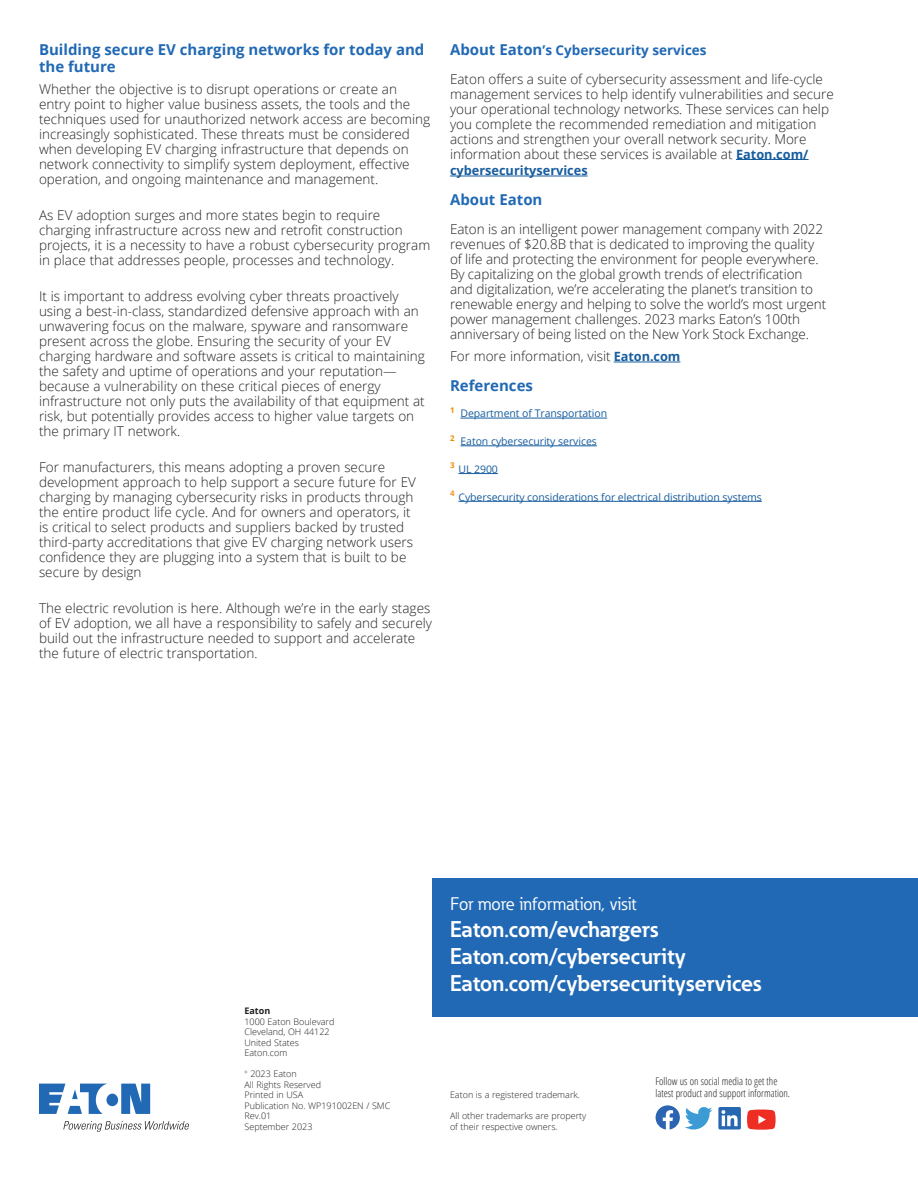
<style>
.page{position:relative;width:918px;height:1188px;background:#fff}
.page>*{position:absolute;margin:0;border:0;box-sizing:border-box;transform-origin:0 0}
._11_Contact_CTA_Eaton_Bold___ADJ_Size_Col{font:700 22.5px "Eaton";letter-spacing:-.01em;color:#fff}
._11_Contact_CTA_Eaton_Regular___ADJ_Size_{font:18px "Eaton";color:#fff}
._02_Body_Head__8_5_pt____ADJ_Color{font:700 15px/16.5px "Open Sans";color:#2169b4}
._02_Body__8_5_pt__Last{font:300 13.5px/15px "Open Sans";color:#231f20}
._02_Body_Head__8_5_pt____ADJ_Color-2{font:300 13.5px/15px "Open Sans";letter-spacing:-.005em;color:#231f20}
._02_Body_Head__8_5_pt____ADJ_Color-3{font:700 13.5px "Open Sans";color:#2169b4}
._02_Body__8_5_pt{font:300 13.5px "Open Sans";color:#231f20}
._02_Body_Head__8_5_pt____ADJ_Color-4{font:700 12.75px "Open Sans";color:#175d9e}
._02_Body_Head__8_5_pt____ADJ_Color-5{font:10.5px "Open Sans";letter-spacing:-.005em;color:#175d9e}
.t1{font:300 condensed 10.5px/12px "Open Sans";color:#231f20}
.t2{font:300 9px/10.5px "Open Sans";color:#231f20}
.t3{font:700 9px "Open Sans";color:#231f20}
.s1{font-size:12.75px}
.s2{font-size:15px}
.s3{font-weight:700;font-size:12.75px;color:#175d9e}
.s4{font-family:"Eaton";font-weight:400}
</style>
<div class="page">
<div style="left:432px;top:878px;width:486px;height:139px;background:#2169b4"></div>
<hr style="left:736px;top:159px;width:73px;height:1px;background:#175d9e">
<hr style="left:450px;top:176px;width:138px;height:1px;background:#175d9e">
<hr style="left:614px;top:362px;width:66px;height:1px;background:#175d9e">
<hr style="left:460px;top:418px;width:147px;height:1px;background:#175d9e">
<hr style="left:460px;top:446px;width:137px;height:1px;background:#175d9e">
<hr style="left:458px;top:473px;width:40px;height:1px;background:#175d9e">
<hr style="left:458px;top:501px;width:304px;height:1px;background:#175d9e">
<svg style="left:39px;top:1084px;width:111px;height:30px"></svg>
<svg style="left:63px;top:1121px;width:126px;height:11px"></svg>
<div style="left:718px;top:1107px;width:23px;height:23px;background:#2767b2;border-radius:2px"></div>
<svg style="left:721px;top:1110px;width:17px;height:16px"></svg>
<svg style="left:747px;top:1110px;width:29px;height:20px"></svg>
<svg style="left:656px;top:1105px;width:56px;height:25px"></svg>
<p class="_02_Body_Head__8_5_pt____ADJ_Color" style="left:39px;top:41px;width:387px">Building secure EV charging networks for today and the future</p>
<p class="_02_Body__8_5_pt__Last" style="left:39px;top:81px;width:393px">Whether the objective is to disrupt operations or create an entry point to higher value business assets, the tools and the techniques used for unauthorized network access are becoming increasingly sophisticated. These threats must be considered when developing EV charging infrastructure that depends on network connectivity to simplify system deployment, effective operation, and ongoing maintenance and management.</p>
<p class="_02_Body__8_5_pt__Last" style="left:39px;top:207px;width:393px">As EV adoption surges and more states begin to require charging infrastructure across new and retrofit construction projects, it is a necessity to have a robust cybersecurity program in place that addresses people, processes and technology.</p>
<p class="_02_Body__8_5_pt__Last" style="left:39px;top:288px;width:387px">It is important to address evolving cyber threats proactively using a best-in-class, standardized defensive approach with an unwavering focus on the malware, spyware and ransomware present across the globe. Ensuring the security of your EV charging hardware and software assets is critical to maintaining the safety and uptime of operations and your reputation— because a vulnerability on these critical pieces of energy infrastructure not only puts the availability of that equipment at risk, but potentially provides access to higher value targets on the primary IT network.</p>
<p class="_02_Body__8_5_pt__Last" style="left:39px;top:459px;width:378px">For manufacturers, this means adopting a proven secure development approach to help support a secure future for EV charging by managing cybersecurity risks in products through the entire product life cycle. And for owners and operators, it is critical to select products and suppliers backed by trusted third-party accreditations that give EV charging network users confidence they are plugging into a system that is built to be secure by design</p>
<p class="_02_Body__8_5_pt__Last" style="left:39px;top:600px;width:395px">The electric revolution is here. Although we’re in the early stages of EV adoption, we all have a responsibility to safely and securely build out the infrastructure needed to support and accelerate the future of electric transportation<span class="s1">.</span></p>
<p class="_02_Body_Head__8_5_pt____ADJ_Color-3" style="left:450px;top:41px;width:258px"><span class="s2">About Eaton</span>’s Cybersecurity services</p>
<p class="_02_Body_Head__8_5_pt____ADJ_Color-2" style="left:450px;top:71px;width:385px">Eaton offers a suite of cybersecurity assessment and life-cycle management services to help identify vulnerabilities and secure your operational technology networks. These services can help you complete the recommended remediation and mitigation actions and strengthen your overall network security. More information about these services is available at <span class="s3">Eaton.com/</span></p>
<p class="_02_Body_Head__8_5_pt____ADJ_Color-4" style="left:450px;top:161px;width:139px">cybersecurityservices</p>
<p class="_02_Body_Head__8_5_pt____ADJ_Color" style="left:450px;top:191px;width:94px">About Eaton</p>
<p class="_02_Body_Head__8_5_pt____ADJ_Color-2" style="left:450px;top:221px;width:378px">Eaton is an intelligent power management company with 2022 revenues of $20.8B that is dedicated to improving the quality of life and protecting the environment for people everywhere.<br>By capitalizing on the global growth trends of electrification and digitalization, we’re accelerating the planet’s transition to renewable energy and helping to solve the world’s most urgent power management challenges. 2023 marks Eaton’s 100th anniversary of being listed on the New York Stock Exchange.</p>
<p class="_02_Body__8_5_pt" style="left:450px;top:347px;width:232px">For more information, visit <span class="s3">Eaton.com</span></p>
<p class="_02_Body_Head__8_5_pt____ADJ_Color" style="left:450px;top:377px;width:84px">References</p>
<p class="_02_Body_Head__8_5_pt____ADJ_Color-5" style="left:450px;top:406px;width:159px"><sup>1</sup> Department of Transportation</p>
<p class="_02_Body_Head__8_5_pt____ADJ_Color-5" style="left:450px;top:434px;width:148px"><sup>2</sup> Eaton cybersecurity services</p>
<p class="_02_Body_Head__8_5_pt____ADJ_Color-5" style="left:450px;top:462px;width:49px"><sup>3</sup> UL 2900</p>
<p class="_02_Body_Head__8_5_pt____ADJ_Color-5" style="left:450px;top:490px;width:313px"><sup>4</sup> Cybersecurity considerations for electrical distribution systems</p>
<p class="t3" style="left:244px;top:1004px;width:27px">Eaton</p>
<p class="t2" style="left:244px;top:1016px;width:91px">1000 Eaton Boulevard<br>Cleveland, OH 44122<br>United States<br>Eaton.com</p>
<p class="t2" style="left:244px;top:1068px;width:147px"><span class="s4">©</span> 2023 Eaton<br>All Rights Reserved<br>Printed in USA<br>Publication No. WP191002EN / SMC<br>Rev.01<br>September 2023</p>
<p class="_11_Contact_CTA_Eaton_Regular___ADJ_Size_" style="left:450px;top:893px;width:188px">For more information, visit</p>
<p class="_11_Contact_CTA_Eaton_Bold___ADJ_Size_Col" style="left:450px;top:916px;width:211px">Eaton.com/evchargers</p>
<p class="_11_Contact_CTA_Eaton_Bold___ADJ_Size_Col" style="left:450px;top:943px;width:237px">Eaton.com/cybersecurity</p>
<p class="_11_Contact_CTA_Eaton_Bold___ADJ_Size_Col" style="left:450px;top:970px;width:313px">Eaton.com/cybersecurityservices</p>
<p class="t2" style="left:450px;top:1089px;width:132px">Eaton is a registered trademark.</p>
<p class="t2" style="left:450px;top:1110px;width:138px">All other trademarks are property of their respective owners.</p>
<p class="t1" style="left:656px;top:1075px;width:136px">Follow us on social media to get the latest product and support information.</p>
</div>
